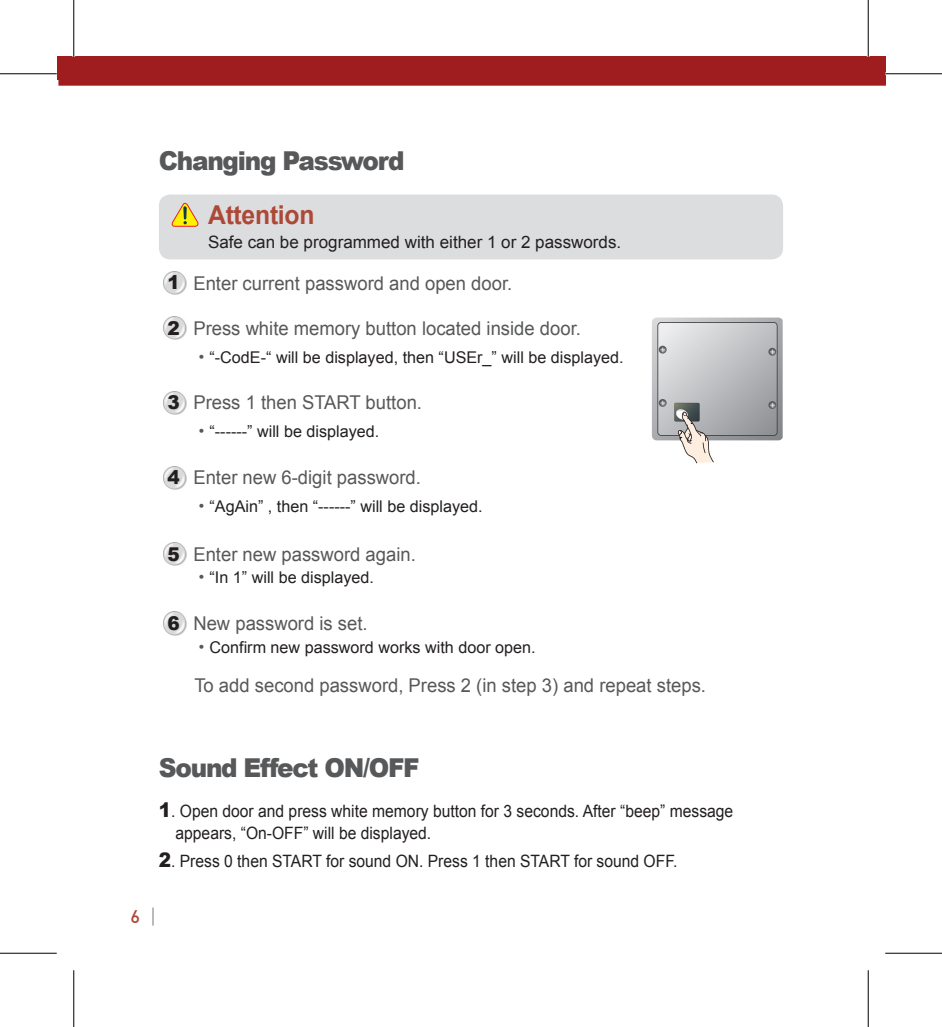
<style>
.page{position:relative;width:942px;height:1027px;background:#fff}
.page>*{position:absolute;margin:0;border:0;box-sizing:border-box;transform-origin:0 0}
.t1{font:900 26px "Arial";letter-spacing:-.05em;color:#57585a;scale:.95 1}
.t2{font:700 26px "Arial";letter-spacing:-.01em;color:#ad4837;scale:.95 1}
.t3{font:19px "Arial";color:#57585a}
.t4{font:900 19px "Arial";color:#231f20}
.t5{font:18px "Dinmed";color:#ad4837}
.t6{font:17px/22px "Arial";color:#231f20;scale:.92 1}
.t7{font:17px "Arial";color:#231f20}
.t8{font:16.2px "Arial";color:#231f20}
.s1{font-family:"Adobe Myungjo Std";font-weight:500;color:#57585a}
.s2{font-weight:900;font-size:20px}
.s3{font-family:"YDIYGO130 KSCPC EUC H";color:#57585a}
</style>
<div class="page">
<svg style="left:58px;top:80px;width:826px;height:6px;background:#a4282b"></svg>
<div style="left:57px;top:57px;width:827px;height:23px;background:#9f1c1f"></div>
<div style="left:159px;top:194px;width:623px;height:65px;background:#dcdddf;border-radius:11px"></div>
<img style="left:163px;top:271px;width:24px;height:23px">
<img style="left:163px;top:316px;width:24px;height:24px">
<img style="left:163px;top:391px;width:24px;height:23px">
<img style="left:163px;top:466px;width:24px;height:23px">
<img style="left:163px;top:542px;width:24px;height:23px">
<img style="left:163px;top:611px;width:24px;height:24px">
<svg style="left:652px;top:317px;width:130px;height:146px;background:#c2c2c4"></svg>
<svg style="left:171px;top:202px;width:28px;height:25px"></svg>
<hr style="left:0;top:73px;width:57px;height:1px;background:#000">
<hr style="left:884px;top:73px;width:57px;height:1px;background:#000">
<hr style="left:0;top:952px;width:57px;height:1px;background:#000">
<hr style="left:884px;top:952px;width:57px;height:1px;background:#000">
<hr style="left:73px;top:0;width:1px;height:57px;background:#000">
<hr style="left:73px;top:969px;width:1px;height:57px;background:#000">
<hr style="left:867px;top:0;width:1px;height:57px;background:#000">
<hr style="left:867px;top:969px;width:1px;height:57px;background:#000">
<p class="t1" style="left:159px;top:141px;width:260px">Changing Password</p>
<p class="t2" style="left:208px;top:197px;width:114px">Attention</p>
<p class="t7" style="left:208px;top:230px;width:414px">Safe can be programmed with either 1 or 2 passwords.</p>
<p class="t4" style="left:167px;top:268px;width:14px">1</p>
<p class="t3" style="left:193px;top:270px;width:320px">Enter current password and open door.</p>
<p class="t3" style="left:193px;top:315px;width:389px">Press white memory button located inside door.</p>
<p class="t8" style="left:193px;top:346px;width:431px"><span class="s1">•</span>“-CodE-“ will be displayed, then “USEr_” will be displayed.</p>
<p class="t4" style="left:167px;top:314px;width:14px">2</p>
<p class="t4" style="left:167px;top:388px;width:14px">3</p>
<p class="t3" style="left:193px;top:390px;width:230px">Press 1 then START button.</p>
<p class="t8" style="left:193px;top:421px;width:187px"><span class="s1">•</span>“------” will be displayed.</p>
<p class="t4" style="left:167px;top:463px;width:14px">4</p>
<p class="t3" style="left:193px;top:465px;width:229px">Enter new 6-digit password.</p>
<p class="t8" style="left:193px;top:496px;width:290px"><span class="s1">•</span>“AgAin” , then “------” will be displayed.</p>
<p class="t4" style="left:167px;top:540px;width:14px">5</p>
<p class="t3" style="left:193px;top:541px;width:224px">Enter new password again.</p>
<p class="t8" style="left:193px;top:566px;width:182px"><span class="s1">•</span>“In 1” will be displayed.</p>
<p class="t4" style="left:167px;top:609px;width:14px">6</p>
<p class="t3" style="left:193px;top:610px;width:176px">New password is set.</p>
<p class="t8" style="left:193px;top:636px;width:343px"><span class="s1">•</span>Confirm new password works with door open.</p>
<p class="t3" style="left:194px;top:672px;width:513px">To add second password, Press 2 (in step 3) and repeat steps.</p>
<p class="t1" style="left:159px;top:748px;width:276px">Sound Effect ON/OFF</p>
<p class="t6" style="left:175px;top:800px;width:607px;text-indent:-17px"><span class="s2">1</span>. Open door and press white memory button for 3 seconds. After “beep” message appears, “On-OFF” will be displayed.</p>
<p class="t6" style="left:159px;top:850px;width:565px"><span class="s2">2</span>. Press 0 then START for sound ON. Press 1 then START for sound OFF.</p>
<p class="t5" style="left:130px;top:904px;width:33px">6<span class="s3">│</span></p>
</div>
